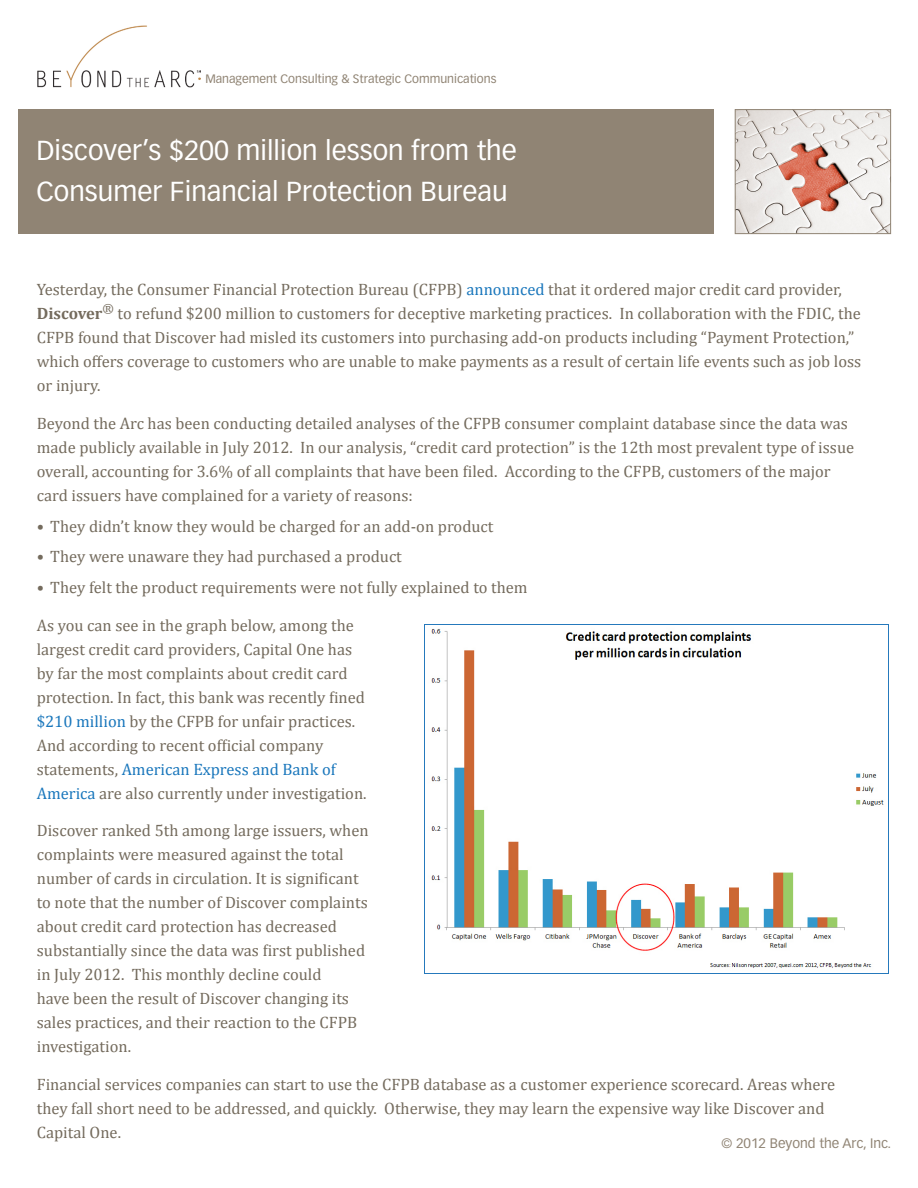
<style>
.page{position:relative;width:918px;height:1188px;background:#fff}
.page>*{position:absolute;margin:0;border:0;box-sizing:border-box;transform-origin:0 0}
.t1{font:27px/40.5px "Vectora LT Std";color:#fff}
.t2{font:16.5px/24px "Cambria";color:#746b5d}
.t3{font:13.5px "Vectora LT Std";color:#908474}
.t4{font:12px "Vectora LT Std";color:#908474}
.s1{color:#1a77bc}
.s2{font-weight:700}
</style>
<div class="page">
<div style="left:18px;top:109px;width:696px;height:125px;background:#908474"></div>
<img style="left:38px;top:25px;width:162px;height:63px">
<img style="left:737px;top:111px;width:152px;height:121px">
<div style="left:735px;top:109px;width:156px;height:125px;border:1px solid #908474"></div>
<img style="left:424px;top:624px;width:465px;height:350px">
<p class="t4" style="left:205px;top:72px;width:293px">Management Consulting &amp; Strategic Communications</p>
<p class="t1" style="left:36px;top:130px;width:482px">Discover’s $200 million lesson from the<br>Consumer Financial Protection Bureau</p>
<p class="t2" style="left:37px;top:278px;width:826px">Yesterday, the Consumer Financial Protection Bureau (CFPB) <span class="s1">announced</span> that it ordered major credit card provider, <span class="s2">Discover</span><sup>®</sup> to refund $200 million to customers for deceptive marketing practices. In collaboration with the FDIC, the CFPB found that Discover had misled its customers into purchasing add-on products including “Payment Protection,” which offers coverage to customers who are unable to make payments as a result of certain life events such as job loss or injury.</p>
<p class="t2" style="left:37px;top:411px;width:819px">Beyond the Arc has been conducting detailed analyses of the CFPB consumer complaint database since the data was made publicly available in July 2012. In our analysis, “credit card protection” is the 12th most prevalent type of issue overall, accounting for 3.6% of all complaints that have been filed. According to the CFPB, customers of the major card issuers have complained for a variety of reasons:</p>
<p class="t2" style="left:37px;top:514px;width:458px">• They didn’t know they would be charged for an add-on product</p>
<p class="t2" style="left:37px;top:545px;width:367px">• They were unaware they had purchased a product</p>
<p class="t2" style="left:37px;top:576px;width:492px">• They felt the product requirements were not fully explained to them</p>
<p class="t2" style="left:37px;top:613px;width:331px">As you can see in the graph below, among the largest credit card providers, Capital One has by far the most complaints about credit card protection. In fact, this bank was recently fined <span class="s1">$210 million</span> by the CFPB for unfair practices.<br>And according to recent official company statements, <span class="s1">American Express and Bank of America</span> are also currently under investigation.</p>
<p class="t2" style="left:37px;top:819px;width:333px">Discover ranked 5th among large issuers, when complaints were measured against the total number of cards in circulation. It is significant to note that the number of Discover complaints about credit card protection has decreased substantially since the data was first published in July 2012. This monthly decline could<br>have been the result of Discover changing its sales practices, and their reaction to the CFPB investigation.</p>
<p class="t2" style="left:37px;top:1072px;width:800px">Financial services companies can start to use the CFPB database as a customer experience scorecard. Areas where they fall short need to be addressed, and quickly. Otherwise, they may learn the expensive way like Discover and<br>Capital One.</p>
<p class="t3" style="left:722px;top:1136px;width:171px">© 2012 Beyond the Arc, Inc.</p>
</div>
